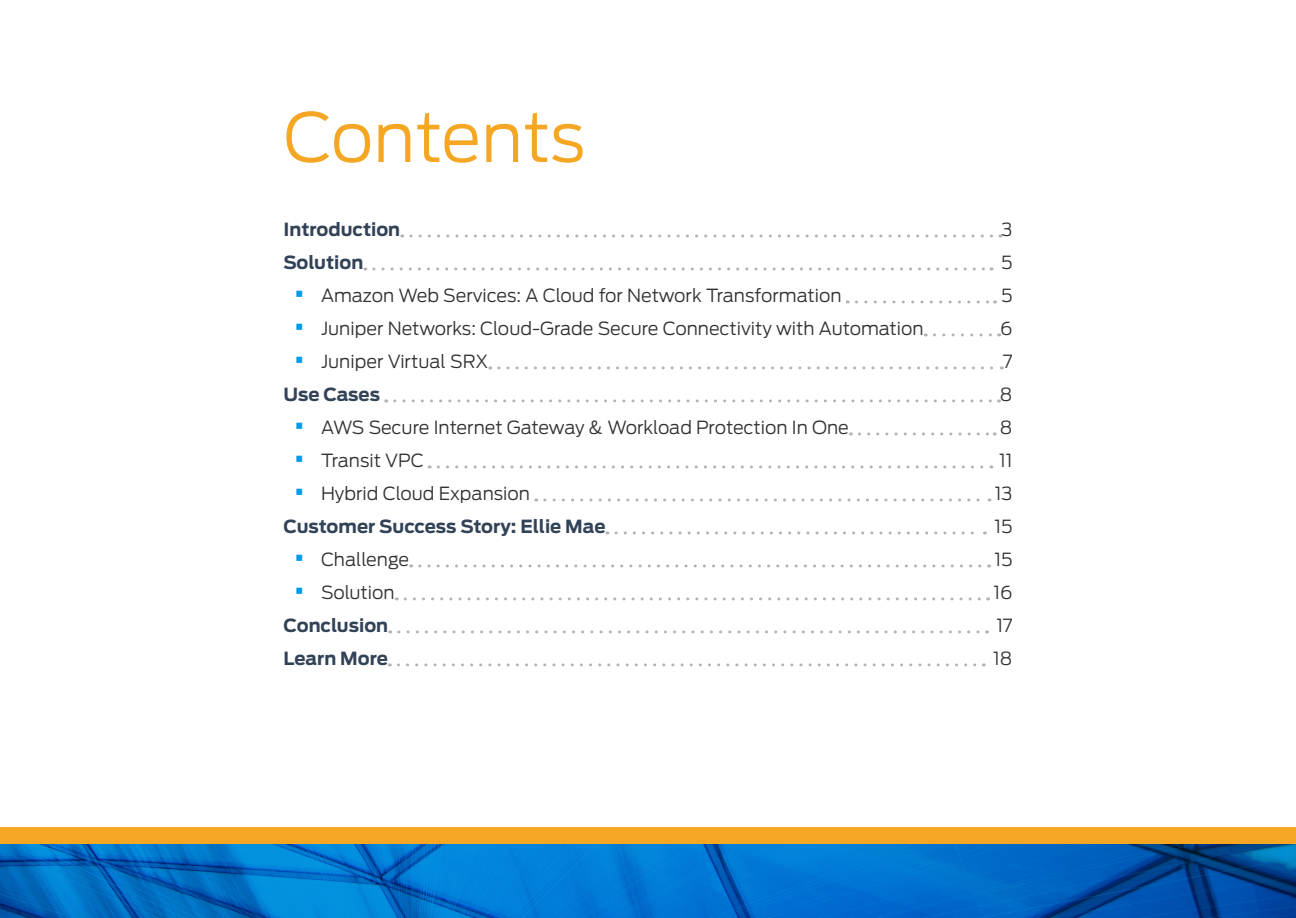
<style>
.page{position:relative;width:1296px;height:918px;background:#fff}
.page>*{position:absolute;margin:0;border:0;box-sizing:border-box;transform-origin:0 0}
.t1{font:300 67.5px "Antenna";color:#f5a623}
.t2{font:300 18px "Antenna";color:#323132}
.t3{font:700 18px "Antenna";color:#324257}
.s1{font-weight:700;font-size:27px;color:#039be5}
</style>
<div class="page">
<svg style="left:0;top:844px;width:1296px;height:74px;background:#006cc3"></svg>
<div style="left:0;top:828px;width:1296px;height:16px;background:#f5a623"></div>
<svg style="left:411px;top:234px;width:590px;height:3px"></svg>
<svg style="left:374px;top:267px;width:618px;height:3px"></svg>
<svg style="left:856px;top:300px;width:140px;height:3px"></svg>
<svg style="left:934px;top:333px;width:66px;height:3px"></svg>
<svg style="left:499px;top:366px;width:503px;height:3px"></svg>
<svg style="left:395px;top:399px;width:604px;height:3px"></svg>
<svg style="left:859px;top:432px;width:136px;height:3px"></svg>
<svg style="left:438px;top:465px;width:554px;height:3px"></svg>
<svg style="left:545px;top:498px;width:445px;height:3px"></svg>
<svg style="left:616px;top:531px;width:369px;height:3px"></svg>
<svg style="left:420px;top:564px;width:570px;height:3px"></svg>
<svg style="left:405px;top:597px;width:584px;height:3px"></svg>
<svg style="left:399px;top:630px;width:589px;height:3px"></svg>
<svg style="left:398px;top:663px;width:586px;height:3px"></svg>
<p class="t1" style="left:284px;top:93px;width:303px">Contents</p>
<p class="t3" style="left:284px;top:217px;width:118px">Introduction</p>
<p class="t2" style="left:1002px;top:218px;width:12px">3</p>
<p class="t3" style="left:284px;top:250px;width:81px">Solution</p>
<p class="t2" style="left:1001px;top:251px;width:13px">5</p>
<p class="t2" style="left:294px;top:284px;width:549px"><span class="s1">•</span> Amazon Web Services: A Cloud for Network Transformation</p>
<p class="t2" style="left:1001px;top:284px;width:13px">5</p>
<p class="t2" style="left:294px;top:317px;width:631px"><span class="s1">•</span> Juniper Networks: Cloud-Grade Secure Connectivity with Automation</p>
<p class="t2" style="left:1000px;top:317px;width:14px">6</p>
<p class="t2" style="left:294px;top:350px;width:196px"><span class="s1">•</span> Juniper Virtual SRX</p>
<p class="t2" style="left:1003px;top:350px;width:11px">7</p>
<p class="t3" style="left:284px;top:382px;width:98px">Use Cases</p>
<p class="t2" style="left:1000px;top:383px;width:14px">8</p>
<p class="t2" style="left:294px;top:416px;width:556px"><span class="s1">•</span> AWS Secure Internet Gateway &amp; Workload Protection In One</p>
<p class="t2" style="left:1000px;top:416px;width:14px">8</p>
<p class="t2" style="left:294px;top:449px;width:131px"><span class="s1">•</span> Transit VPC</p>
<p class="t2" style="left:999px;top:449px;width:15px">11</p>
<p class="t2" style="left:294px;top:482px;width:238px"><span class="s1">•</span> Hybrid Cloud Expansion</p>
<p class="t2" style="left:995px;top:482px;width:19px">13</p>
<p class="t3" style="left:284px;top:514px;width:324px">Customer Success Story: Ellie Mae</p>
<p class="t2" style="left:994px;top:515px;width:20px">15</p>
<p class="t2" style="left:294px;top:548px;width:117px"><span class="s1">•</span> Challenge</p>
<p class="t2" style="left:994px;top:548px;width:20px">15</p>
<p class="t2" style="left:294px;top:581px;width:102px"><span class="s1">•</span> Solution</p>
<p class="t2" style="left:993px;top:581px;width:21px">16</p>
<p class="t3" style="left:284px;top:613px;width:106px">Conclusion</p>
<p class="t2" style="left:996px;top:614px;width:18px">17</p>
<p class="t3" style="left:284px;top:646px;width:106px">Learn More</p>
<p class="t2" style="left:993px;top:647px;width:21px">18</p>
</div>
